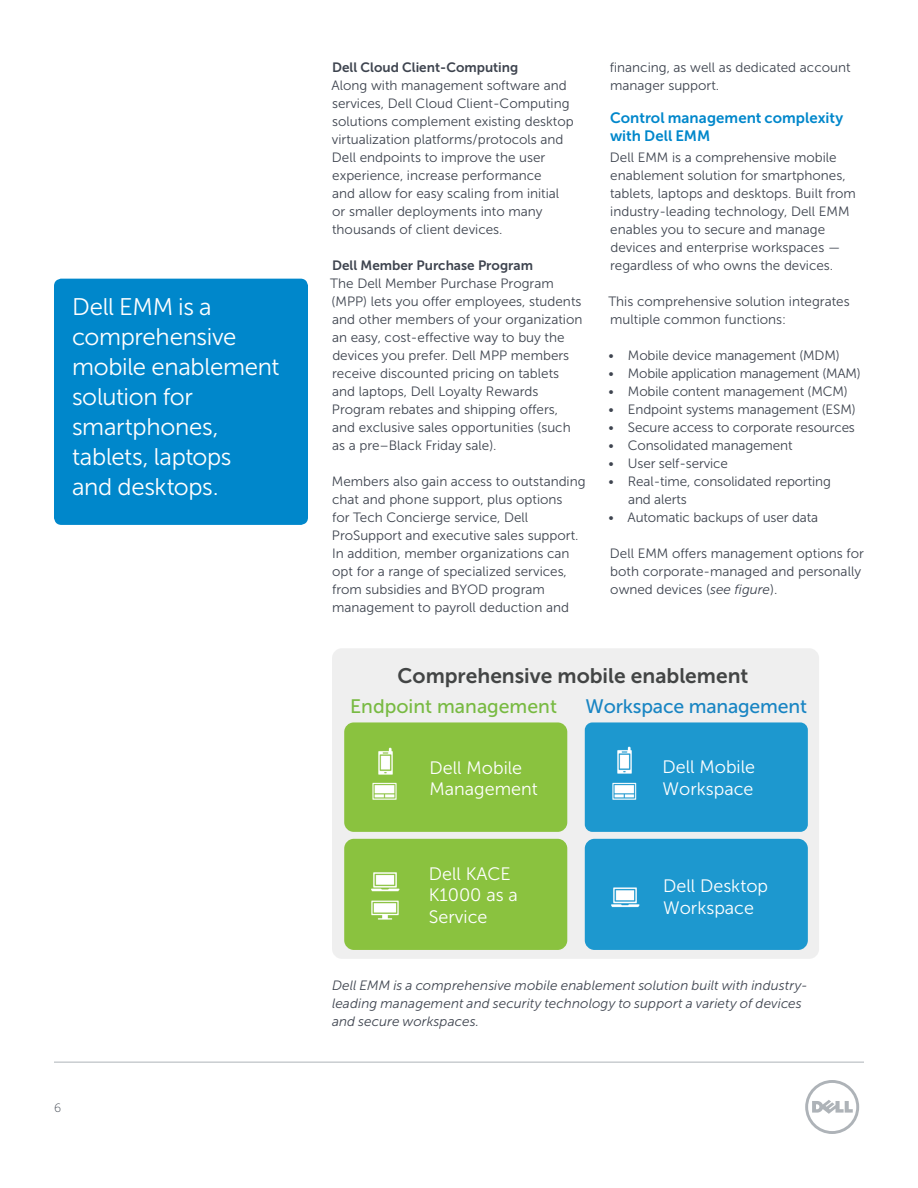
<style>
.page{position:relative;width:918px;height:1188px;background:#fff}
.page>*{position:absolute;margin:0;border:0;box-sizing:border-box;transform-origin:0 0}
.Pull_quote_in_box{font:24px/30px "Museo Sans For Dell 300";letter-spacing:-.01em;color:#fff}
.t1{font:21px "Museo Sans For Dell 700";color:#434545}
.t2{font:19.5px "Museo Sans For Dell 500";letter-spacing:-.01em;color:#1985c3}
.t3{font:19.5px "Museo Sans For Dell 500";color:#78ba42}
.t4{font:18px/21.6px "Museo Sans For Dell 300";color:#fff}
.Paragraph_Header{font:15px/18px "Museo Sans For Dell 700";letter-spacing:.005em;color:#0087cb}
.Body_copy{font:13.5px/18px "Museo Sans For Dell 300";color:#3e444f}
.image_caption{font:italic 13.5px/18px "Museo Sans For Dell 300";letter-spacing:.005em;color:#3e444f}
.Paragraph_Head_Secon{font:13.5px "Museo Sans For Dell 700";color:#3e444f}
.Body_copy-2{font:13.5px "Museo Sans For Dell 300";letter-spacing:-.02em;color:#3e444f}
.t5{font:12px "Museo Sans For Dell 100";color:#3e444f}
.s1{font-style:italic}
</style>
<div class="page">
<hr style="left:54px;top:1062px;width:810px;height:1px;background:#aeb3b8">
<svg style="left:805px;top:1080px;width:54px;height:54px"></svg>
<div style="left:332px;top:648px;width:487px;height:311px;background:#efefef;border-radius:10px"></div>
<div style="left:344px;top:722px;width:223px;height:110px;background:#8ac23f;border-radius:10px"></div>
<div style="left:344px;top:839px;width:223px;height:111px;background:#8ac23f;border-radius:10px"></div>
<div style="left:585px;top:722px;width:223px;height:110px;background:#1d98cf;border-radius:8px"></div>
<div style="left:585px;top:839px;width:223px;height:111px;background:#1d98cf;border-radius:10px"></div>
<img style="left:378px;top:748px;width:15px;height:27px">
<img style="left:372px;top:782px;width:25px;height:18px">
<img style="left:371px;top:872px;width:29px;height:20px">
<img style="left:371px;top:900px;width:28px;height:20px">
<img style="left:611px;top:887px;width:29px;height:20px">
<img style="left:617px;top:747px;width:15px;height:27px">
<img style="left:612px;top:782px;width:25px;height:18px">
<div style="left:54px;top:279px;width:254px;height:246px;background:#0087cb;border-radius:7px"></div>
<p class="Pull_quote_in_box" style="left:72px;top:292px;width:209px">Dell EMM is a comprehensive mobile enablement solution for smartphones, tablets, laptops<br>and desktops.</p>
<p class="t5" style="left:54px;top:1101px;width:9px">6</p>
<p class="Paragraph_Head_Secon" style="left:332px;top:60px;width:188px">Dell Cloud Client-Computing</p>
<p class="Body_copy" style="left:332px;top:76px;width:244px">Along with management software and services, Dell Cloud Client-Computing solutions complement existing desktop virtualization platforms/protocols and Dell endpoints to improve the user experience, increase performance<br>and allow for easy scaling from initial or smaller deployments into many thousands of client devices.</p>
<p class="Paragraph_Head_Secon" style="left:332px;top:258px;width:202px">Dell Member Purchase Program</p>
<p class="Body_copy" style="left:330px;top:274px;width:254px">The Dell Member Purchase Program (MPP) lets you offer employees, students and other members of your organization an easy, cost-effective way to buy the devices you prefer. Dell MPP members receive discounted pricing on tablets and laptops, Dell Loyalty Rewards Program rebates and shipping offers, and exclusive sales opportunities (such as a pre–Black Friday sale).</p>
<p class="Body_copy" style="left:332px;top:472px;width:255px">Members also gain access to outstanding chat and phone support, plus options<br>for Tech Concierge service, Dell ProSupport and executive sales support.<br>In addition, member organizations can opt for a range of specialized services, from subsidies and BYOD program management to payroll deduction and</p>
<p class="Body_copy" style="left:610px;top:58px;width:242px">financing, as well as dedicated account manager support.</p>
<p class="Paragraph_Header" style="left:610px;top:109px;width:235px">Control management complexity with Dell EMM</p>
<p class="Body_copy" style="left:610px;top:148px;width:248px">Dell EMM is a comprehensive mobile enablement solution for smartphones, tablets, laptops and desktops. Built from industry-leading technology, Dell EMM enables you to secure and manage devices and enterprise workspaces — regardless of who owns the devices.</p>
<p class="Body_copy" style="left:608px;top:292px;width:243px">This comprehensive solution integrates multiple common functions:</p>
<p class="Body_copy" style="left:609px;top:346px;width:233px">• Mobile device management (MDM)</p>
<p class="Body_copy-2" style="left:609px;top:366px;width:254px">• Mobile application management (MAM)</p>
<p class="Body_copy" style="left:609px;top:382px;width:241px">• Mobile content management (MCM)</p>
<p class="Body_copy" style="left:609px;top:400px;width:249px">• Endpoint systems management (ESM)</p>
<p class="Body_copy" style="left:609px;top:418px;width:248px">• Secure access to corporate resources</p>
<p class="Body_copy" style="left:609px;top:436px;width:185px">• Consolidated management</p>
<p class="Body_copy" style="left:609px;top:454px;width:121px">• User self-service</p>
<p class="Body_copy" style="left:628px;top:472px;width:204px;text-indent:-20px">• Real-time, consolidated reporting and alerts</p>
<p class="Body_copy" style="left:609px;top:508px;width:211px">• Automatic backups of user data</p>
<p class="Body_copy" style="left:610px;top:544px;width:256px">Dell EMM offers management options for both corporate-managed and personally owned devices (<span class="s1">see figure</span>).</p>
<p class="t1" style="left:398px;top:664px;width:352px">Comprehensive mobile enablement</p>
<p class="t3" style="left:350px;top:696px;width:208px">Endpoint management</p>
<p class="t2" style="left:586px;top:696px;width:223px">Workspace management</p>
<p class="t4" style="left:430px;top:757px;width:110px">Dell Mobile<br>Management</p>
<p class="t4" style="left:429px;top:863px;width:91px">Dell KACE<br>K1000 as a<br>Service</p>
<p class="t4" style="left:663px;top:756px;width:94px">Dell Mobile<br>Workspace</p>
<p class="t4" style="left:663px;top:875px;width:106px">Dell Desktop<br>Workspace</p>
<p class="image_caption" style="left:332px;top:976px;width:477px">Dell EMM is a comprehensive mobile enablement solution built with industry&shy;leading management and security technology to support a variety of devices and secure workspaces.</p>
</div>
